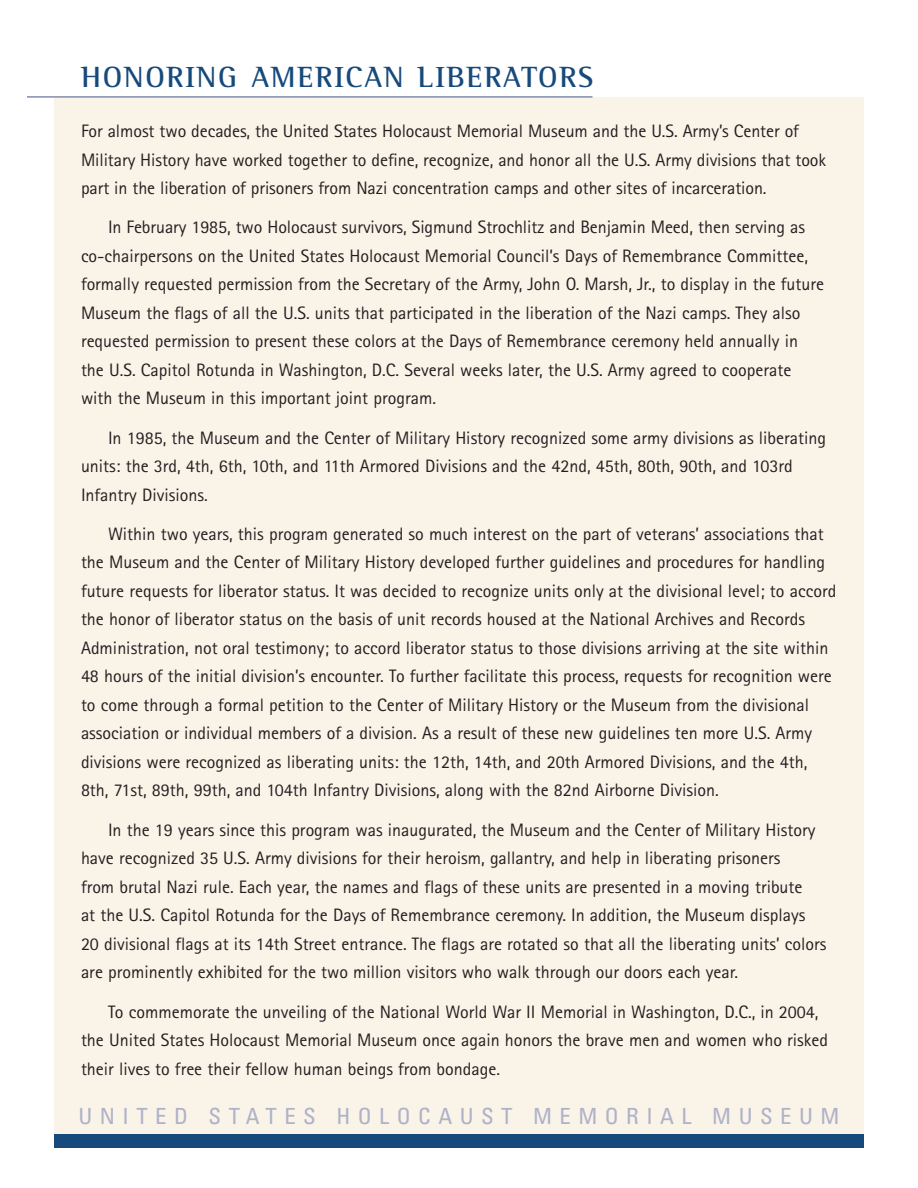
<style>
.page{position:relative;width:918px;height:1188px;background:#fff}
.page>*{position:absolute;margin:0;border:0;box-sizing:border-box;transform-origin:0 0}
.t1{font:700 30px "Rotis Semi Serif";letter-spacing:.055em;color:#174a7c}
.t2{font:condensed 22.2px "Univers";letter-spacing:.33em;color:#afb2c8}
.t3{font:18px/28.5px "Rotis Sans Serif";color:#231f20}
.s1{font-family:"Rotis Serif"}
</style>
<div class="page">
<div style="left:54px;top:97px;width:810px;height:1037px;background:#f9f3e8"></div>
<div style="left:54px;top:1134px;width:810px;height:14px;background:#174a7c"></div>
<hr style="left:27px;top:96px;width:566px;height:2px;background:#848cad">
<h1 class="t1" style="left:81px;top:66px;width:514px">HONOR<span class="s1">I</span>NG AMER<span class="s1">I</span>CAN L<span class="s1">I</span>BERATORS</h1>
<p class="t3" style="left:81px;top:119px;width:747px">For almost two decades, the United States Holocaust Memorial Museum and the U.S. Army’s Center of<br>Military History have worked together to define, recognize, and honor all the U.S. Army divisions that took part in the liberation of prisoners from Nazi concentration camps and other sites of incarceration.</p>
<p class="t3" style="left:81px;top:215px;width:745px;text-indent:27px">In February 1985, two Holocaust survivors, Sigmund Strochlitz and Benjamin Meed, then serving as co-chairpersons on the United States Holocaust Memorial Council’s Days of Remembrance Committee, formally requested permission from the Secretary of the Army, John O. Marsh, Jr., to display in the future Museum the flags of all the U.S. units that participated in the liberation of the Nazi camps. They also requested permission to present these colors at the Days of Remembrance ceremony held annually in the U.S. Capitol Rotunda in Washington, D.C. Several weeks later, the U.S. Army agreed to cooperate with the Museum in this important joint program.</p>
<p class="t3" style="left:81px;top:425px;width:747px;text-indent:27px">In 1985, the Museum and the Center of Military History recognized some army divisions as liberating units: the 3rd, 4th, 6th, 10th, and 11th Armored Divisions and the 42nd, 45th, 80th, 90th, and 103rd<br>Infantry Divisions.</p>
<p class="t3" style="left:81px;top:521px;width:757px;text-indent:27px">Within two years, this program generated so much interest on the part of veterans’ associations that the Museum and the Center of Military History developed further guidelines and procedures for handling future requests for liberator status. It was decided to recognize units only at the divisional level; to accord the honor of liberator status on the basis of unit records housed at the National Archives and Records Administration, not oral testimony; to accord liberator status to those divisions arriving at the site within 48 hours of the initial division’s encounter. To further facilitate this process, requests for recognition were to come through a formal petition to the Center of Military History or the Museum from the divisional association or individual members of a division. As a result of these new guidelines ten more U.S. Army divisions were recognized as liberating units: the 12th, 14th, and 20th Armored Divisions, and the 4th, 8th, 71st, 89th, 99th, and 104th Infantry Divisions, along with the 82nd Airborne Division.</p>
<p class="t3" style="left:81px;top:817px;width:747px;text-indent:27px">In the 19 years since this program was inaugurated, the Museum and the Center of Military History have recognized 35 U.S. Army divisions for their heroism, gallantry, and help in liberating prisoners<br>from brutal Nazi rule. Each year, the names and flags of these units are presented in a moving tribute<br>at the U.S. Capitol Rotunda for the Days of Remembrance ceremony. In addition, the Museum displays 20 divisional flags at its 14th Street entrance. The flags are rotated so that all the liberating units’ colors are prominently exhibited for the two million visitors who walk through our doors each year.</p>
<p class="t3" style="left:81px;top:999px;width:749px;text-indent:27px">To commemorate the unveiling of the National World War II Memorial in Washington, D.C., in 2004, the United States Holocaust Memorial Museum once again honors the brave men and women who risked their lives to free their fellow human beings from bondage.</p>
<p class="t2" style="left:79px;top:1108px;width:762px">UNITED STATES HOLOCAUST MEMORIAL MUSEUM</p>
</div>
